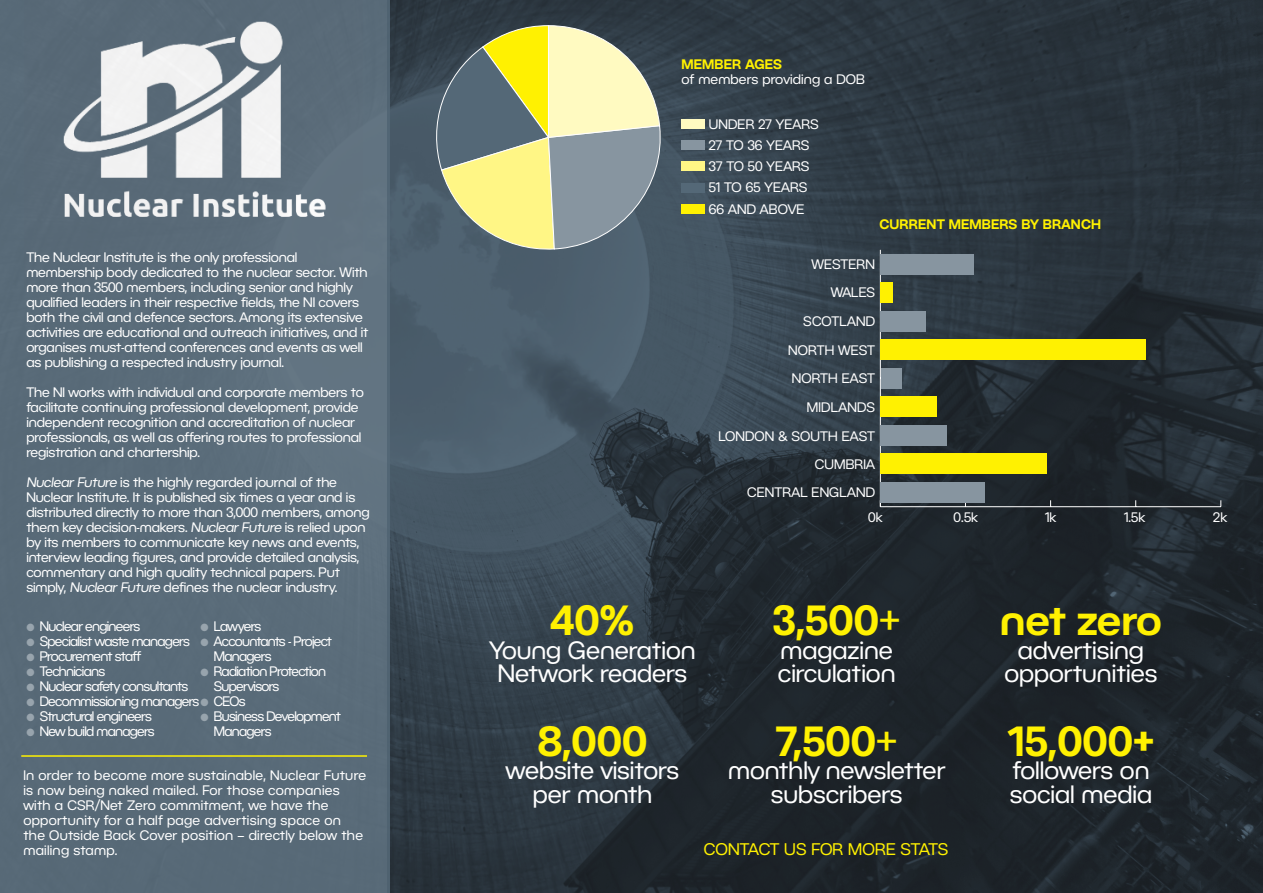
<style>
.page{position:relative;width:1263px;height:893px;background:#fff}
.page>*{position:absolute;margin:0;border:0;box-sizing:border-box;transform-origin:0 0}
.t1{font:600 41.25px "BC Novatica CYR";color:#fff101}
.t2{font:24.6px/23.5px "BC Novatica CYR";color:#fff;text-align:center}
.t3{font:16.5px "BC Novatica CYR";color:#fff101}
.t4{font:13.5px/15px "BC Novatica CYR";letter-spacing:-.01em;color:#fff}
.t5{font:13.5px/15px "BC Novatica CYR";letter-spacing:-.05em;color:#fff}
.t6{font:13.5px/15px "BC Novatica CYR";letter-spacing:.02em;color:#fff}
.t7{font:13.5px "BC Novatica CYR";letter-spacing:.01em;color:#fff}
.t8{font:600 13.5px "BC Novatica CYR";letter-spacing:.01em;color:#fff101}
.s1{color:#98a4ad}
.s2{font-weight:400}
</style>
<div class="page">
<img style="left:389px;top:0;width:874px;height:893px">
<div style="left:681px;top:119px;width:24px;height:10px;background:#fffac1"></div>
<div style="left:681px;top:140px;width:24px;height:10px;background:#8795a0"></div>
<div style="left:681px;top:183px;width:24px;height:9px;background:#546877"></div>
<div style="left:681px;top:161px;width:24px;height:10px;background:#fff685"></div>
<div style="left:681px;top:204px;width:24px;height:10px;background:#fff101"></div>
<hr style="left:880px;top:506px;width:341px;height:1px;background:#fff">
<hr style="left:880px;top:250px;width:1px;height:257px;background:#fff">
<div style="left:881px;top:254px;width:93px;height:20px;background:#8795a0"></div>
<div style="left:881px;top:282px;width:12px;height:21px;background:#fff101"></div>
<div style="left:881px;top:311px;width:45px;height:20px;background:#8795a0"></div>
<div style="left:881px;top:339px;width:265px;height:21px;background:#fff101"></div>
<div style="left:881px;top:368px;width:21px;height:21px;background:#8795a0"></div>
<div style="left:881px;top:397px;width:56px;height:20px;background:#fff101"></div>
<div style="left:881px;top:425px;width:66px;height:21px;background:#8795a0"></div>
<div style="left:881px;top:454px;width:166px;height:20px;background:#fff101"></div>
<div style="left:881px;top:482px;width:104px;height:21px;background:#8795a0"></div>
<div style="left:0;top:0;width:389px;height:893px;background:#546877"></div>
<img style="left:63px;top:12px;width:299px;height:276px">
<hr style="left:21px;top:755px;width:346px;height:2px;background:#fff101">
<svg style="left:427px;top:25px;width:239px;height:227px;background:#9ea480"></svg>
<p class="t4" style="left:26px;top:249px;width:344px">The Nuclear Institute is the only professional membership body dedicated to the nuclear sector. With more than 3500 members, including senior and highly qualified leaders in their respective fields, the NI covers both the civil and defence sectors. Among its extensive activities are educational and outreach initiatives, and it organises must-attend conferences and events as well as publishing a respected industry journal.</p>
<p class="t4" style="left:26px;top:384px;width:339px">The NI works with individual and corporate members to facilitate continuing professional development, provide independent recognition and accreditation of nuclear professionals, as well as offering routes to professional registration and chartership.</p>
<p class="t4" style="left:26px;top:474px;width:345px">Nuclear Future is the highly regarded journal of the Nuclear Institute. It is published six times a year and is distributed directly to more than 3,000 members, among them key decision-makers. Nuclear Future is relied upon by its members to communicate key news and events, interview leading figures, and provide detailed analysis, commentary and high quality technical papers. Put simply, Nuclear Future defines the nuclear industry.</p>
<p class="t5" style="left:26px;top:619px;width:115px"><span class="s1">●</span> Nuclear engineers</p>
<p class="t5" style="left:26px;top:634px;width:165px"><span class="s1">●</span> Specialist waste managers</p>
<p class="t5" style="left:26px;top:649px;width:116px"><span class="s1">●</span> Procurement staff</p>
<p class="t5" style="left:26px;top:664px;width:80px"><span class="s1">●</span> Technicians</p>
<p class="t5" style="left:26px;top:679px;width:163px"><span class="s1">●</span> Nuclear safety consultants</p>
<p class="t5" style="left:26px;top:694px;width:221px"><span class="s1">●</span> Decommissioning managers<span class="s1">●</span> CEOs</p>
<p class="t5" style="left:26px;top:709px;width:127px"><span class="s1">●</span> Structural engineers</p>
<p class="t5" style="left:26px;top:724px;width:130px"><span class="s1">●</span> New build managers</p>
<p class="t5" style="left:200px;top:619px;width:62px"><span class="s1">●</span> Lawyers</p>
<p class="t5" style="left:214px;top:634px;width:120px;text-indent:-13px"><span class="s1">●</span> Accountants - Project<br>Managers</p>
<p class="t5" style="left:214px;top:664px;width:114px;text-indent:-13px"><span class="s1">●</span> Radiation Protection<br>Supervisors</p>
<p class="t5" style="left:214px;top:709px;width:129px;text-indent:-13px"><span class="s1">●</span> Business Development<br>Managers</p>
<p class="t6" style="left:23px;top:767px;width:344px">In order to become more sustainable, Nuclear Future is now being naked mailed. For those companies with a CSR/Net Zero commitment, we have the opportunity for a half page advertising space on<br>the Outside Back Cover position – directly below the mailing stamp.</p>
<p class="t8" style="left:681px;top:56px;width:102px">MEMBER AGES</p>
<p class="t7" style="left:681px;top:71px;width:185px">of members providing a DOB</p>
<p class="t7" style="left:709px;top:116px;width:111px">UNDER 27 YEARS</p>
<p class="t7" style="left:709px;top:137px;width:102px">27 TO 36 YEARS</p>
<p class="t7" style="left:709px;top:179px;width:100px">51 TO 65 YEARS</p>
<p class="t7" style="left:709px;top:158px;width:102px">37 TO 50 YEARS</p>
<p class="t7" style="left:709px;top:201px;width:97px">66 AND ABOVE</p>
<p class="t8" style="left:879px;top:215px;width:223px">CURRENT MEMBERS BY BRANCH</p>
<p class="t7" style="left:811px;top:256px;width:65px">WESTERN</p>
<p class="t4" style="left:831px;top:285px;width:46px">WALES</p>
<p class="t7" style="left:803px;top:313px;width:73px">SCOTLAND</p>
<p class="t7" style="left:788px;top:342px;width:88px">NORTH WEST</p>
<p class="t7" style="left:792px;top:370px;width:85px">NORTH EAST</p>
<p class="t7" style="left:807px;top:399px;width:70px">MIDLANDS</p>
<p class="t7" style="left:718px;top:428px;width:158px">LONDON &amp; SOUTH EAST</p>
<p class="t7" style="left:815px;top:456px;width:62px">CUMBRIA</p>
<p class="t7" style="left:747px;top:484px;width:130px">CENTRAL ENGLAND</p>
<p class="t4" style="left:868px;top:510px;width:16px">0k</p>
<p class="t4" style="left:954px;top:510px;width:26px">0.5k</p>
<p class="t4" style="left:1045px;top:510px;width:13px">1k</p>
<p class="t4" style="left:1124px;top:510px;width:23px">1.5k</p>
<p class="t4" style="left:1213px;top:510px;width:15px">2k</p>
<p class="t1" style="left:551px;top:595px;width:85px">40%</p>
<p class="t2" style="left:489px;top:638px;width:208px">Young Generation<br>Network readers</p>
<p class="t1" style="left:773px;top:595px;width:128px">3,500<span class="s2">+</span></p>
<p class="t2" style="left:778px;top:638px;width:119px;text-align:left">magazine circulation</p>
<p class="t1" style="left:538px;top:715px;width:111px">8,000</p>
<p class="t2" style="left:506px;top:758px;width:175px">website visitors per month</p>
<p class="t1" style="left:776px;top:715px;width:123px">7,500<span class="s2">+</span></p>
<p class="t2" style="left:728px;top:758px;width:219px">monthly newsletter subscribers</p>
<p class="t3" style="left:704px;top:839px;width:246px">CONTACT US FOR MORE STATS</p>
<p class="t1" style="left:1000px;top:595px;width:164px">net zero</p>
<p class="t2" style="left:1018px;top:638px;width:128px">advertising</p>
<p class="t2" style="left:1004px;top:661px;width:154px">opportunities</p>
<p class="t1" style="left:1007px;top:715px;width:148px">15,000+</p>
<p class="t2" style="left:1010px;top:758px;width:144px;text-align:left">followers on social media</p>
</div>
